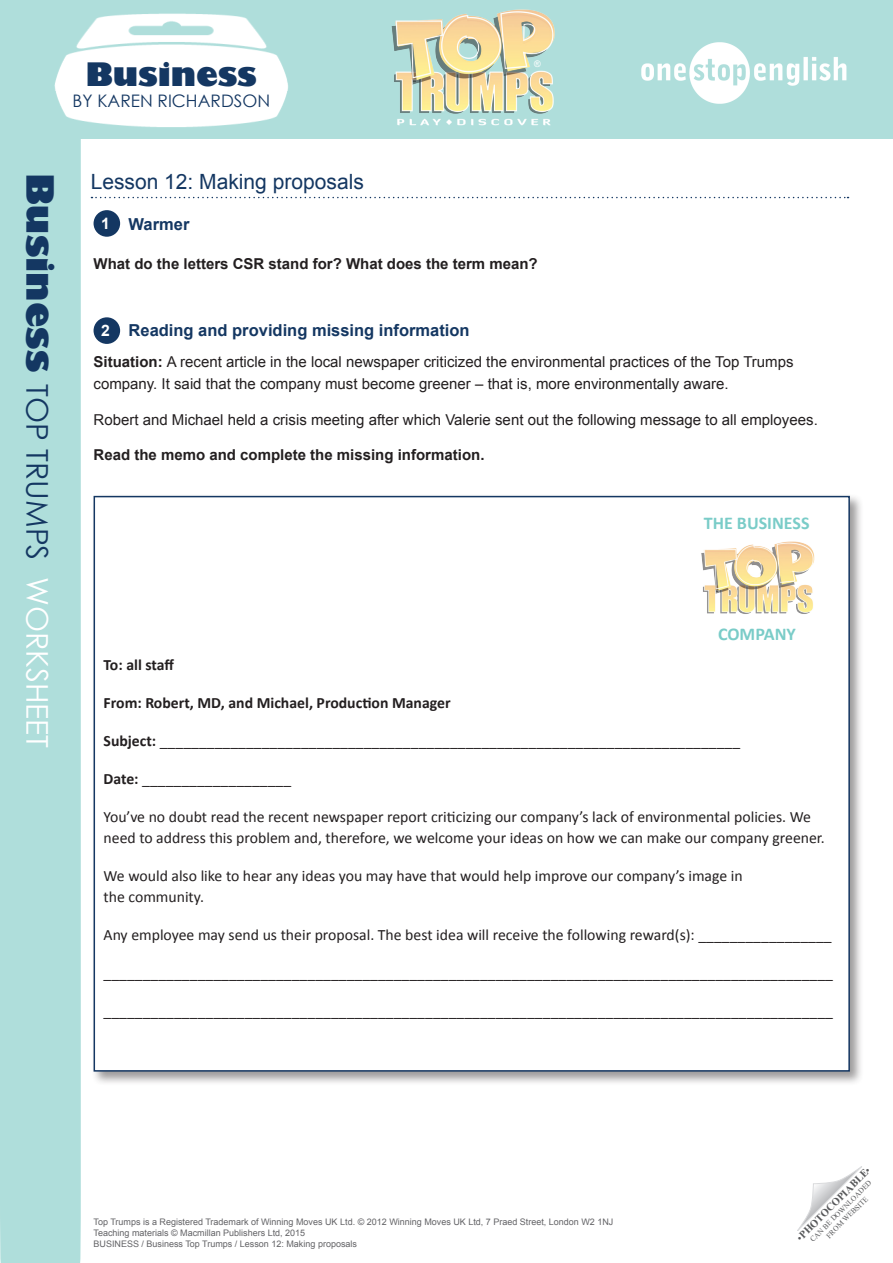
<style>
.page{position:relative;width:893px;height:1263px;background:#fff}
.page>*{position:absolute;margin:0;border:0;box-sizing:border-box;transform-origin:0 0}
.t1{font:800 31.5px "Gill Sans";color:#143762}
.copy{font:30px "Century Gothic";color:#143762}
.t2{font:21px "Arial";color:#143762}
.t3{font:700 18px "Calibri";color:#7accc8}
.t4{font:17.25px "Century Gothic";color:#143762}
.copy-2{font:700 16.5px "Arial";color:#143762}
.t5{font:15.75px/21px "Calibri";color:#231f20}
.t6{font:700 15.75px "Calibri";color:#231f20}
.copy-3{font:700 15.75px "Arial";color:#fff}
.copy-4{font:15px/22.5px "Arial";color:#231f20}
.copy-5{font:700 15px "Arial";color:#231f20}
.t7{font:700 10.5px "Times New Roman";color:#57585a}
.t8{font:9px/10.8px "Arial";color:#636366}
.t9{font:9px "Arial";color:#fff}
.t10{font:7.5px/9px "Times New Roman";color:#57585a;text-align:center}
.s1{font-family:"Gill Sans";font-weight:800;font-size:36.6px}
.s2{color:#fff}
.s3{font-weight:700}
.s4{font-weight:400}
</style>
<div class="page">
<div style="left:0;top:0;width:893px;height:139px;background:#afdedb"></div>
<div style="left:0;top:139px;width:81px;height:1124px;background:#afdedb"></div>
<svg style="left:797px;top:1166px;width:65px;height:65px"></svg>
<img style="left:391px;top:9px;width:164px;height:117px">
<img style="left:49px;top:13px;width:239px;height:155px">
<svg style="left:91px;top:197px;width:757px;height:1px"></svg>
<img style="left:641px;top:42px;width:206px;height:62px">
<div style="left:94px;top:210px;width:26px;height:27px;background:#143762;border-radius:50%"></div>
<div style="left:94px;top:317px;width:26px;height:27px;background:#143762;border-radius:50%"></div>
<div style="left:91px;top:494px;width:773px;height:592px;background:#231f20;opacity:.45"></div>
<div style="left:94px;top:497px;width:755px;height:574px;background:#fff"></div>
<img style="left:701px;top:541px;width:114px;height:73px">
<h1 class="t1" style="left:86px;top:55px;width:173px">Business</h1>
<p class="t4" style="left:72px;top:90px;width:199px">BY KAREN RICHARDSON</p>
<p class="t9" style="left:534px;top:58px;width:8px">®</p>
<p class="copy" style="left:56px;top:173px;width:576px;rotate:90deg"><span class="s1">Business</span> TOP TRUMPS <span class="s2">WORKSHEET</span></p>
<h3 class="t2" style="left:91px;top:167px;width:275px">Lesson 12: Making proposals</h3>
<p class="copy-3" style="left:101px;top:213px;width:10px">1</p>
<p class="copy-2" style="left:129px;top:213px;width:62px">Warmer</p>
<p class="copy-5" style="left:94px;top:254px;width:446px">What do the letters CSR stand for? What does the term mean?</p>
<p class="copy-2" style="left:129px;top:319px;width:343px">Reading and providing missing information</p>
<p class="copy-4" style="left:94px;top:350px;width:702px"><span class="s3">Situation:</span> A recent article in the local newspaper criticized the environmental practices of the Top Trumps company. It said that the company must become greener – that is, more environmentally aware.</p>
<p class="copy-4" style="left:94px;top:408px;width:726px">Robert and Michael held a crisis meeting after which Valerie sent out the following message to all employees.</p>
<p class="copy-5" style="left:94px;top:444px;width:392px">Read the memo and complete the missing information.</p>
<p class="copy-3" style="left:101px;top:320px;width:10px">2</p>
<p class="t3" style="left:704px;top:511px;width:107px">THE BUSINESS</p>
<p class="t3" style="left:718px;top:623px;width:79px">COMPANY</p>
<p class="t6" style="left:104px;top:654px;width:72px">To: all staff</p>
<p class="t6" style="left:104px;top:692px;width:349px">From: Robert, MD, and Michael, Production Manager</p>
<p class="t5" style="left:104px;top:730px;width:638px"><span class="s3">Subject:</span> __________________________________________________________________________</p>
<p class="t5" style="left:104px;top:768px;width:189px"><span class="s3">Date:</span> ___________________</p>
<p class="t5" style="left:104px;top:806px;width:723px">You’ve no doubt read the recent newspaper report criticizing our company’s lack of environmental policies. We need to address this problem and, therefore, we welcome your ideas on how we can make our company greener.</p>
<p class="t5" style="left:104px;top:865px;width:641px">We would also like to hear any ideas you may have that would help improve our company’s image in the community.</p>
<p class="t5" style="left:104px;top:924px;width:730px">Any employee may send us their proposal. The best idea will receive the following reward(s): _________________</p>
<p class="t5" style="left:104px;top:962px;width:731px">_____________________________________________________________________________________________</p>
<p class="t5" style="left:104px;top:1000px;width:731px">_____________________________________________________________________________________________</p>
<p class="t8" style="left:94px;top:1217px;width:521px">Top Trumps is a Registered Trademark of Winning Moves UK Ltd. © 2012 Winning Moves UK Ltd, 7 Praed Street, London W2 1NJ<br>Teaching materials © Macmillan Publishers Ltd, 2015<br>BUSINESS / Business Top Trumps / Lesson 12: Making proposals</p>
<p class="t7" style="left:793px;top:1234px;width:101px;rotate:-45deg"><span class="s4">•</span>PHOTOCOPIABLE<span class="s4">•</span></p>
<p class="t10" style="left:808px;top:1237px;width:85px;rotate:-45deg">CAN BE DOWNLOADED<br>FROM WEBSITE</p>
</div>
